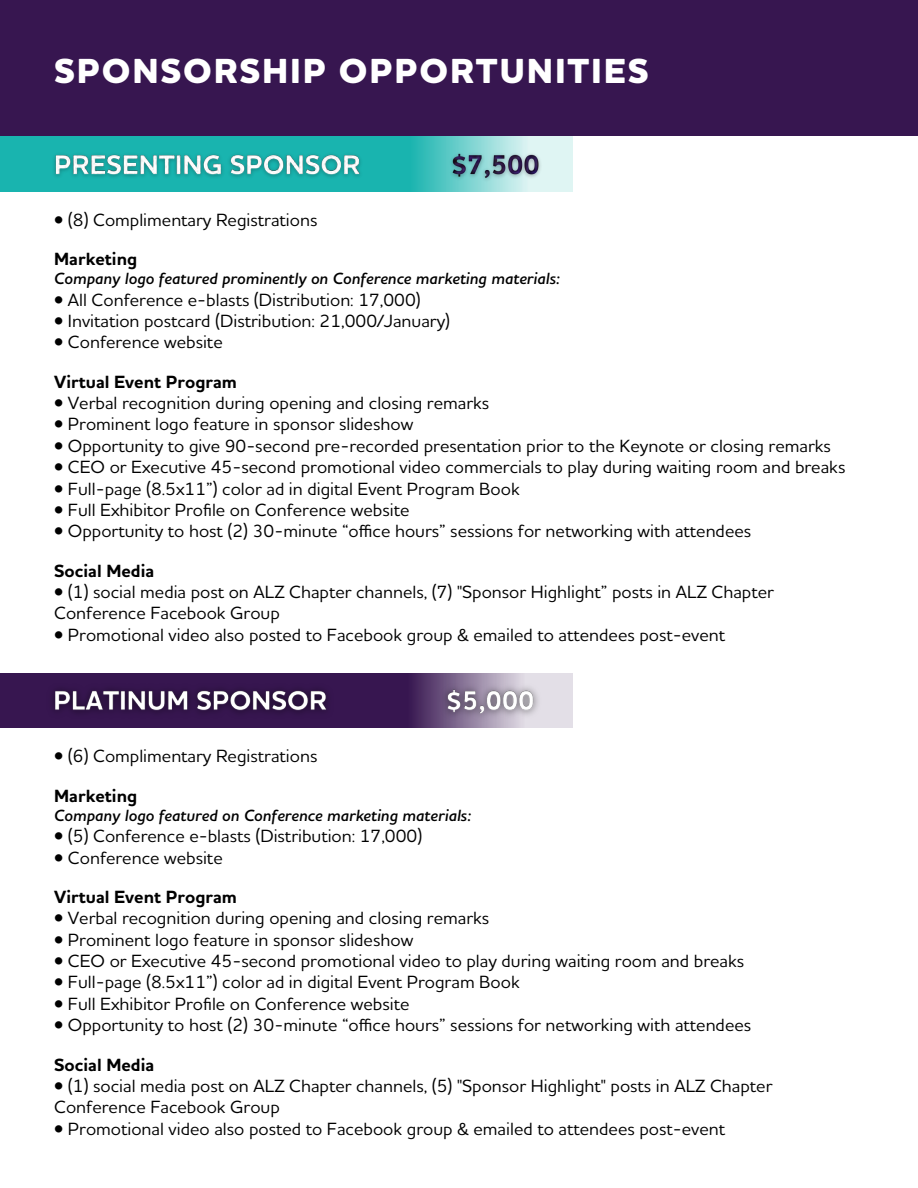
<style>
.page{position:relative;width:918px;height:1188px;background:#fff}
.page>*{position:absolute;margin:0;border:0;box-sizing:border-box;transform-origin:0 0}
.t1{font:800 35.4px "Houschka Alt Pro";letter-spacing:.05em;color:#fff}
.t2{font:500 18px/21.3px "Houschka Alt Pro";color:#000}
.t3{font:700 18px "Houschka Alt Pro";color:#000}
.t4{font:italic 600 16.5px "Houschka Alt Pro";color:#000}
</style>
<div class="page">
<img style="left:0;top:136px;width:573px;height:55px">
<div style="left:0;top:0;width:918px;height:136px;background:#371650"></div>
<img style="left:0;top:673px;width:573px;height:54px">
<img style="left:43px;top:676px;width:504px;height:51px">
<img style="left:48px;top:147px;width:499px;height:40px">
<p class="t1" style="left:54px;top:48px;width:596px">SPONSORSHIP OPPORTUNITIES</p>
<p class="t2" style="left:54px;top:208px;width:265px">• (8) Complimentary Registrations</p>
<p class="t3" style="left:54px;top:247px;width:84px">Marketing</p>
<p class="t4" style="left:54px;top:268px;width:508px">Company logo featured prominently on Conference marketing materials:</p>
<p class="t2" style="left:54px;top:288px;width:368px">• All Conference e-blasts (Distribution: 17,000)</p>
<p class="t2" style="left:54px;top:310px;width:398px">• Invitation postcard (Distribution: 21,000/January)</p>
<p class="t2" style="left:54px;top:331px;width:170px">• Conference website</p>
<p class="t3" style="left:54px;top:370px;width:184px">Virtual Event Program</p>
<p class="t2" style="left:54px;top:392px;width:437px">• Verbal recognition during opening and closing remarks</p>
<p class="t2" style="left:54px;top:413px;width:361px">• Prominent logo feature in sponsor slideshow</p>
<p class="t2" style="left:54px;top:435px;width:778px">• Opportunity to give 90-second pre-recorded presentation prior to the Keynote or closing remarks</p>
<p class="t2" style="left:54px;top:456px;width:793px">• CEO or Executive 45-second promotional video commercials to play during waiting room and breaks</p>
<p class="t2" style="left:54px;top:477px;width:467px">• Full-page (8.5x11”) color ad in digital Event Program Book</p>
<p class="t2" style="left:54px;top:499px;width:357px">• Full Exhibitor Profile on Conference website</p>
<p class="t2" style="left:54px;top:520px;width:699px">• Opportunity to host (2) 30-minute “office hours” sessions for networking with attendees</p>
<p class="t3" style="left:54px;top:559px;width:102px">Social Media</p>
<p class="t2" style="left:54px;top:581px;width:721px">• (1) social media post on ALZ Chapter channels, (7) "Sponsor Highlight” posts in ALZ Chapter<br>Conference Facebook Group</p>
<p class="t2" style="left:54px;top:624px;width:672px">• Promotional video also posted to Facebook group &amp; emailed to attendees post-event</p>
<p class="t2" style="left:54px;top:745px;width:265px">• (6) Complimentary Registrations</p>
<p class="t3" style="left:54px;top:784px;width:84px">Marketing</p>
<p class="t4" style="left:54px;top:805px;width:419px">Company logo featured on Conference marketing materials:</p>
<p class="t2" style="left:54px;top:825px;width:370px">• (5) Conference e-blasts (Distribution: 17,000)</p>
<p class="t2" style="left:54px;top:846px;width:170px">• Conference website</p>
<p class="t3" style="left:54px;top:885px;width:184px">Virtual Event Program</p>
<p class="t2" style="left:54px;top:907px;width:437px">• Verbal recognition during opening and closing remarks</p>
<p class="t2" style="left:54px;top:928px;width:361px">• Prominent logo feature in sponsor slideshow</p>
<p class="t2" style="left:54px;top:950px;width:692px">• CEO or Executive 45-second promotional video to play during waiting room and breaks</p>
<p class="t2" style="left:54px;top:971px;width:467px">• Full-page (8.5x11”) color ad in digital Event Program Book</p>
<p class="t2" style="left:54px;top:993px;width:357px">• Full Exhibitor Profile on Conference website</p>
<p class="t2" style="left:54px;top:1014px;width:699px">• Opportunity to host (2) 30-minute “office hours” sessions for networking with attendees</p>
<p class="t3" style="left:54px;top:1053px;width:102px">Social Media</p>
<p class="t2" style="left:54px;top:1075px;width:720px">• (1) social media post on ALZ Chapter channels, (5) "Sponsor Highlight" posts in ALZ Chapter<br>Conference Facebook Group</p>
<p class="t2" style="left:54px;top:1117px;width:672px">• Promotional video also posted to Facebook group &amp; emailed to attendees post-event</p>
</div>
